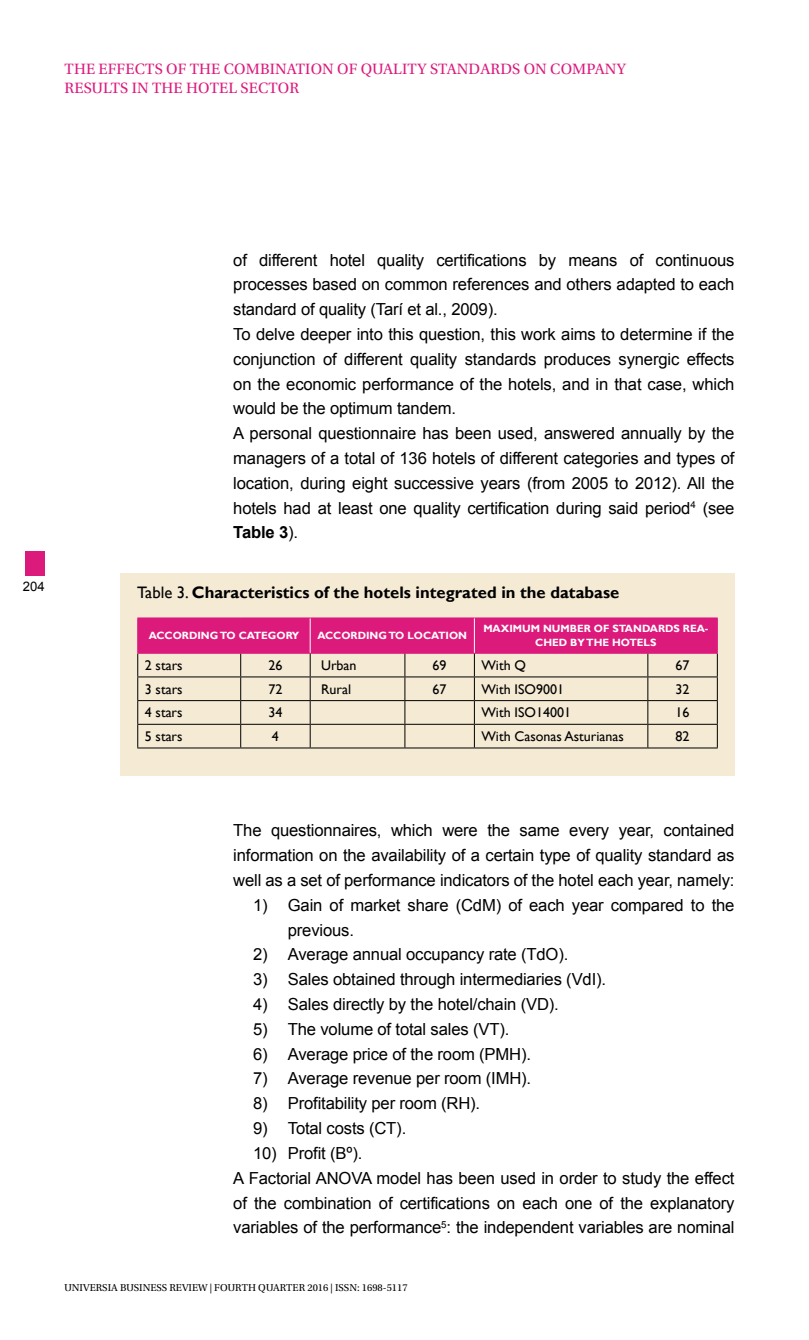
<style>
.page{position:relative;width:809px;height:1340px;background:#fff}
.page>*{position:absolute;margin:0;border:0;box-sizing:border-box;transform-origin:0 0}
.t1{font:16.62px/24.8px "Arial";letter-spacing:-.01em;color:#000}
.t2{font:700 16.62px "Gill Sans";color:#000}
.t3{font:15.75px/18.9px "Utopia Std";letter-spacing:.01em;color:#dc1a7c}
.t4{font:14px "Gill Sans";color:#000}
.t5{font:13.12px "Arial";color:#000}
.t6{font:700 10.5px/14px "Gill Sans";color:#fff;text-align:center}
.t7{font:10.5px "Utopia Std";color:#000}
.s1{font-weight:700}
.s2{font-weight:400}
</style>
<div class="page">
<div style="left:25px;top:551px;width:20px;height:24px;background:#dc1a7c"></div>
<div style="left:120px;top:573px;width:614px;height:202px;background:#f5ead4"></div>
<hr style="left:137px;top:617px;width:104px;height:1px;background:#dc1a7c">
<hr style="left:241px;top:617px;width:69px;height:1px;background:#dc1a7c">
<hr style="left:310px;top:617px;width:95px;height:1px;background:#dc1a7c">
<hr style="left:405px;top:617px;width:69px;height:1px;background:#dc1a7c">
<hr style="left:474px;top:617px;width:174px;height:1px;background:#dc1a7c">
<hr style="left:648px;top:617px;width:69px;height:1px;background:#dc1a7c">
<hr style="left:310px;top:747px;width:95px;height:1px;background:#000">
<hr style="left:405px;top:747px;width:69px;height:1px;background:#000">
<hr style="left:474px;top:747px;width:174px;height:1px;background:#000">
<hr style="left:648px;top:747px;width:69px;height:1px;background:#000">
<hr style="left:137px;top:747px;width:104px;height:1px;background:#000">
<hr style="left:241px;top:747px;width:69px;height:1px;background:#000">
<svg style="left:137px;top:618px;width:581px;height:129px"></svg>
<p class="t3" style="left:65px;top:59px;width:562px">THE EFFECTS OF THE COMBINATION OF QUALITY STANDARDS ON COMPANY<br>RESULTS IN THE HOTEL SECTOR</p>
<p class="t5" style="left:23px;top:577px;width:23px">204</p>
<p class="t1" style="left:233px;top:247px;width:503px">of different hotel quality certifications by means of continuous processes based on common references and others adapted to each standard of quality (Tarí et al., 2009).<br>To delve deeper into this question, this work aims to determine if the conjunction of different quality standards produces synergic effects on the economic performance of the hotels, and in that case, which would be the optimum tandem.<br>A personal questionnaire has been used, answered annually by the managers of a total of 136 hotels of different categories and types of location, during eight successive years (from 2005 to 2012). All the hotels had at least one quality certification during said period<sup>4</sup> (see <span class="s1">Table 3</span>).</p>
<p class="t2" style="left:137px;top:582px;width:483px"><span class="s2">Table 3.</span> Characteristics of the hotels integrated in the database</p>
<p class="t6" style="left:149px;top:629px;width:152px">ACCORDING TO CATEGORY</p>
<p class="t6" style="left:317px;top:629px;width:151px">ACCORDING TO LOCATION</p>
<p class="t6" style="left:483px;top:622px;width:226px">MAXIMUM NUMBER OF STANDARDS REA-<br>CHED BY THE HOTELS</p>
<p class="t4" style="left:145px;top:657px;width:39px">2 stars</p>
<p class="t4" style="left:268px;top:657px;width:15px">26</p>
<p class="t4" style="left:321px;top:657px;width:37px">Urban</p>
<p class="t4" style="left:432px;top:657px;width:15px">69</p>
<p class="t4" style="left:481px;top:657px;width:46px">With Q</p>
<p class="t4" style="left:675px;top:657px;width:15px">67</p>
<p class="t4" style="left:145px;top:680px;width:39px">3 stars</p>
<p class="t4" style="left:268px;top:680px;width:15px">72</p>
<p class="t4" style="left:321px;top:680px;width:32px">Rural</p>
<p class="t4" style="left:432px;top:680px;width:15px">67</p>
<p class="t4" style="left:481px;top:680px;width:84px">With ISO9001</p>
<p class="t4" style="left:675px;top:680px;width:15px">32</p>
<p class="t4" style="left:145px;top:704px;width:39px">4 stars</p>
<p class="t4" style="left:268px;top:704px;width:15px">34</p>
<p class="t4" style="left:481px;top:704px;width:91px">With ISO14001</p>
<p class="t4" style="left:675px;top:704px;width:15px">16</p>
<p class="t4" style="left:145px;top:728px;width:39px">5 stars</p>
<p class="t4" style="left:272px;top:728px;width:8px">4</p>
<p class="t4" style="left:481px;top:728px;width:144px">With Casonas Asturianas</p>
<p class="t4" style="left:675px;top:728px;width:15px">82</p>
<p class="t1" style="left:233px;top:818px;width:502px;text-align:justify">The questionnaires, which were the same every year, contained information on the availability of a certain type of quality standard as well as a set of performance indicators of the hotel each year, namely:</p>
<p class="t1" style="left:288px;top:892px;width:448px;text-indent:-35px">1) Gain of market share (CdM) of each year compared to the previous.</p>
<p class="t1" style="left:253px;top:942px;width:317px">2) Average annual occupancy rate (TdO).</p>
<p class="t1" style="left:253px;top:967px;width:354px">3) Sales obtained through intermediaries (VdI).</p>
<p class="t1" style="left:253px;top:991px;width:307px">4) Sales directly by the hotel/chain (VD).</p>
<p class="t1" style="left:253px;top:1016px;width:258px">5) The volume of total sales (VT).</p>
<p class="t1" style="left:253px;top:1041px;width:279px">6) Average price of the room (PMH).</p>
<p class="t1" style="left:253px;top:1066px;width:279px">7) Average revenue per room (IMH).</p>
<p class="t1" style="left:253px;top:1091px;width:228px">8) Profitability per room (RH).</p>
<p class="t1" style="left:253px;top:1115px;width:155px">9) Total costs (CT).</p>
<p class="t1" style="left:233px;top:1140px;width:502px;text-indent:20px">10) Profit (Bº).<br>A Factorial ANOVA model has been used in order to study the effect of the combination of certifications on each one of the explanatory variables of the performance<sup>5</sup>: the independent variables are nominal</p>
<p class="t7" style="left:64px;top:1281px;width:345px">UNIVERSIA BUSINESS REVIEW | FOURTH QUARTER 2016 | ISSN: 1698-5117</p>
</div>
